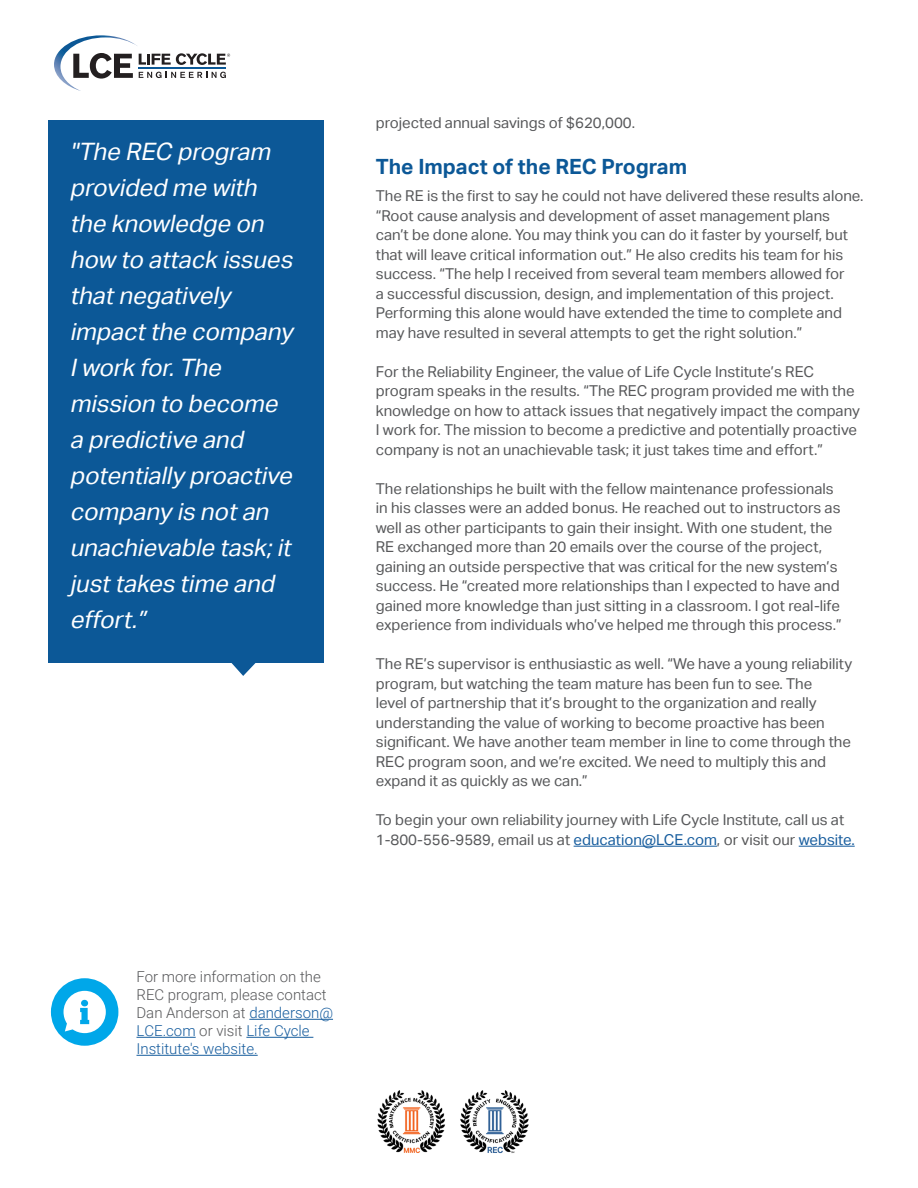
<style>
.page{position:relative;width:918px;height:1188px;background:#fff}
.page>*{position:absolute;margin:0;border:0;box-sizing:border-box;transform-origin:0 0}
.t1{font:italic 24px/36px "Aktiv Grotesk";color:#fff}
.t2{font:700 21px "Aktiv Grotesk";color:#0c5897}
.t3{font:15px/19.5px "Aktiv Grotesk";color:#57585a}
.t4{font:300 15px/18px "Roboto";color:#57585a}
.s1{color:#175d9e}
</style>
<div class="page">
<hr style="left:574px;top:846px;width:143px;height:1px;background:#175d9e">
<hr style="left:799px;top:846px;width:56px;height:1px;background:#175d9e">
<svg style="left:54px;top:35px;width:176px;height:56px"></svg>
<hr style="left:139px;top:68px;width:87px;height:1px;background:#0c5896">
<div style="left:48px;top:120px;width:276px;height:542px;background:#0c5897"></div>
<svg style="left:231px;top:662px;width:25px;height:14px"></svg>
<div style="left:51px;top:978px;width:67px;height:68px;background:#00a7e9;border-radius:50%"></div>
<svg style="left:64px;top:991px;width:42px;height:42px"></svg>
<hr style="left:249px;top:1019px;width:84px;height:1px;background:#175d9e">
<hr style="left:136px;top:1037px;width:60px;height:1px;background:#175d9e">
<hr style="left:246px;top:1037px;width:67px;height:1px;background:#175d9e">
<hr style="left:136px;top:1055px;width:122px;height:1px;background:#175d9e">
<img style="left:460px;top:1090px;width:69px;height:64px">
<img style="left:377px;top:1090px;width:68px;height:63px">
<p class="t1" style="left:70px;top:134px;width:234px">"TheRECprogram providedmewith theknowledgeon how toattackissues thatnegatively impactthecompany<br>Iworkfor.The missiontobecome apredictiveand potentiallyproactive companyisnotan unachievabletask;it justtakestimeand effort.”</p>
<p class="t3" style="left:376px;top:113px;width:261px">projected annual savings of $620,000.</p>
<p class="t2" style="left:376px;top:155px;width:313px">The Impact of the REC Program</p>
<p class="t3" style="left:376px;top:186px;width:489px">The RE is the first to say he could not have delivered these results alone. “Root cause analysis and development of asset management plans can’t be done alone. You may think you can do it faster by yourself, but that will leave critical information out.” He also credits his team for his success. “The help I received from several team members allowed for<br>a successful discussion, design, and implementation of this project.<br>Performing this alone would have extended the time to complete and may have resulted in several attempts to get the right solution.”</p>
<p class="t3" style="left:376px;top:362px;width:486px">For the Reliability Engineer, the value of Life Cycle Institute’s REC program speaks in the results. “The REC program provided me with the knowledge on how to attack issues that negatively impact the company I work for. The mission to become a predictive and potentially proactive company is not an unachievable task; it just takes time and effort.”</p>
<p class="t3" style="left:376px;top:479px;width:467px">The relationships he built with the fellow maintenance professionals in his classes were an added bonus. He reached out to instructors as well as other participants to gain their insight. With one student, the RE exchanged more than 20 emails over the course of the project, gaining an outside perspective that was critical for the new system’s success. He “created more relationships than I expected to have and gained more knowledge than just sitting in a classroom. I got real-life experience from individuals who’ve helped me through this process.”</p>
<p class="t3" style="left:376px;top:654px;width:478px">The RE’s supervisor is enthusiastic as well. “We have a young reliability program, but watching the team mature has been fun to see. The<br>level of partnership that it’s brought to the organization and really understanding the value of working to become proactive has been significant. We have another team member in line to come through the REC program soon, and we’re excited. We need to multiply this and expand it as quickly as we can.”</p>
<p class="t3" style="left:376px;top:810px;width:480px">To begin your own reliability journey with Life Cycle Institute, call us at<br>1-800-556-9589, email us at <span class="s1">education@LCE.com</span>, or visit our <span class="s1">website.</span></p>
<p class="t4" style="left:136px;top:967px;width:198px">For more information on the<br>REC program, please contact<br>Dan Anderson at <span class="s1">danderson@<br>LCE.com</span> or visit <span class="s1">Life Cycle<br>Institute's website.</span></p>
</div>
